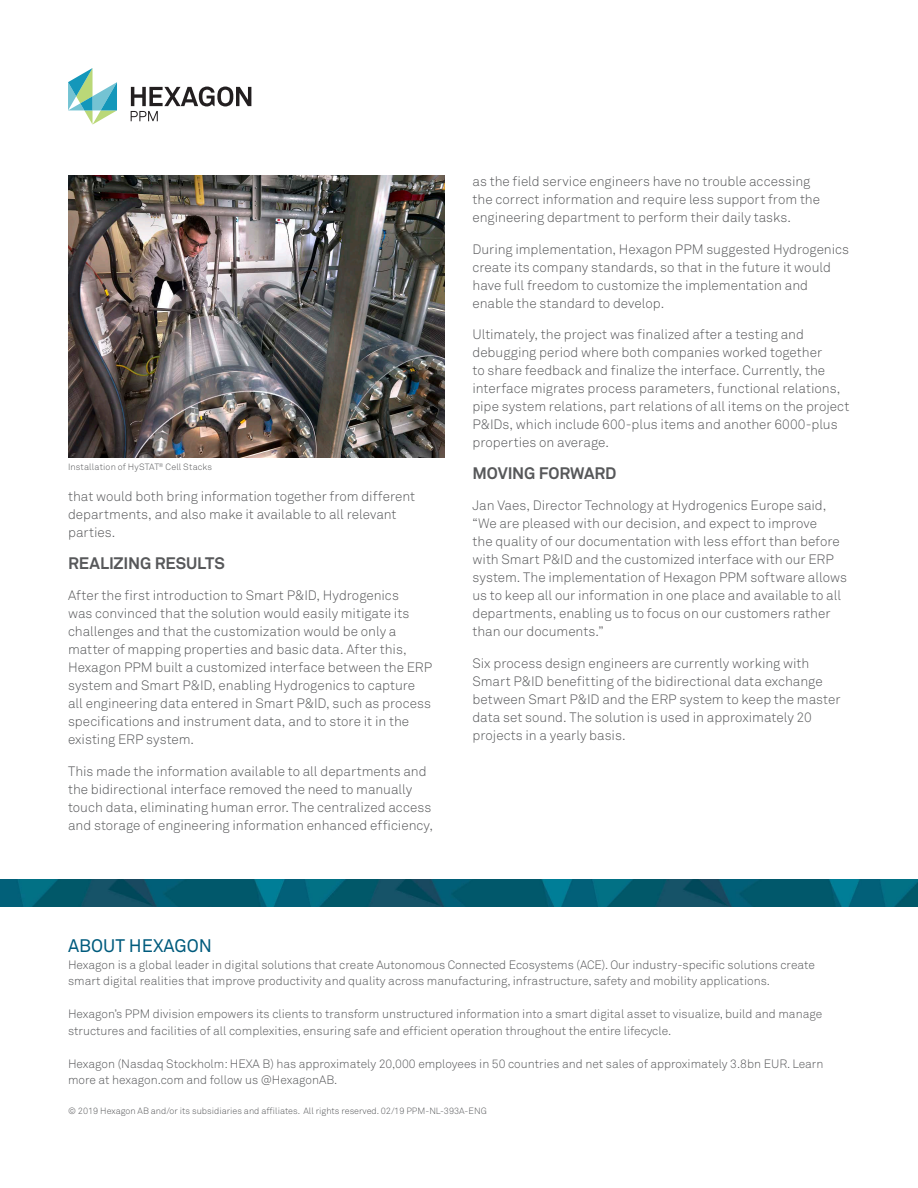
<style>
.page{position:relative;width:918px;height:1188px;background:#fff}
.page>*{position:absolute;margin:0;border:0;box-sizing:border-box;transform-origin:0 0}
.About_PPM{font:18px "Akkurat Pro";color:#005b7d}
.Heading_2{font:700 16.5px "Akkurat Pro";letter-spacing:-.01em;color:#57585a}
.Body_Copy{font:13.5px/18px "Akkurat Light Pro";color:#57585a}
.Boilerplate_Copy{font:12px/16.5px "Akkurat Light Pro";color:#57585a}
.Copyright{font:9px "Akkurat Light Pro";color:#57585a}
.Body_Copy-2{font:9px "Akkurat Light Pro";letter-spacing:.015em;color:#57585a}
</style>
<div class="page">
<svg style="left:68px;top:68px;width:49px;height:57px"></svg>
<svg style="left:131px;top:87px;width:120px;height:34px"></svg>
<img style="left:0;top:879px;width:918px;height:27px">
<img style="left:68px;top:176px;width:376px;height:281px">
<p class="Body_Copy-2" style="left:68px;top:461px;width:146px">Installation of HySTAT<sup>®</sup> Cell Stacks</p>
<p class="Body_Copy" style="left:68px;top:488px;width:349px">that would both bring information together from different departments, and also make it available to all relevant parties.</p>
<p class="Heading_2" style="left:68px;top:553px;width:158px">REALIZING RESULTS</p>
<p class="Body_Copy" style="left:68px;top:587px;width:366px">After the first introduction to Smart P&amp;ID, Hydrogenics<br>was convinced that the solution would easily mitigate its challenges and that the customization would be only a matter of mapping properties and basic data. After this, Hexagon PPM built a customized interface between the ERP system and Smart P&amp;ID, enabling Hydrogenics to capture all engineering data entered in Smart P&amp;ID, such as process specifications and instrument data, and to store it in the existing ERP system.</p>
<p class="Body_Copy" style="left:68px;top:762px;width:367px">This made the information available to all departments and the bidirectional interface removed the need to manually touch data, eliminating human error. The centralized access and storage of engineering information enhanced efficiency,</p>
<p class="Body_Copy" style="left:472px;top:173px;width:349px">as the field service engineers have no trouble accessing the correct information and require less support from the engineering department to perform their daily tasks.</p>
<p class="Body_Copy" style="left:472px;top:240px;width:378px">During implementation, Hexagon PPM suggested Hydrogenics create its company standards, so that in the future it would have full freedom to customize the implementation and enable the standard to develop.</p>
<p class="Body_Copy" style="left:472px;top:326px;width:378px">Ultimately, the project was finalized after a testing and debugging period where both companies worked together<br>to share feedback and finalize the interface. Currently, the interface migrates process parameters, functional relations, pipe system relations, part relations of all items on the project P&amp;IDs, which include 600-plus items and another 6000-plus properties on average.</p>
<p class="Heading_2" style="left:472px;top:463px;width:146px">MOVING FORWARD</p>
<p class="Body_Copy" style="left:472px;top:497px;width:376px">Jan Vaes, Director Technology at Hydrogenics Europe said, “We are pleased with our decision, and expect to improve<br>the quality of our documentation with less effort than before with Smart P&amp;ID and the customized interface with our ERP system. The implementation of Hexagon PPM software allows us to keep all our information in one place and available to all departments, enabling us to focus on our customers rather than our documents.”</p>
<p class="Body_Copy" style="left:472px;top:654px;width:370px">Six process design engineers are currently working with Smart P&amp;ID benefitting of the bidirectional data exchange between Smart P&amp;ID and the ERP system to keep the master data set sound. The solution is used in approximately 20 projects in a yearly basis.</p>
<p class="About_PPM" style="left:68px;top:936px;width:145px">ABOUT HEXAGON</p>
<p class="Boilerplate_Copy" style="left:68px;top:957px;width:749px">Hexagon is a global leader in digital solutions that create Autonomous Connected Ecosystems (ACE). Our industry-specific solutions create smart digital realities that improve productivity and quality across manufacturing, infrastructure, safety and mobility applications.</p>
<p class="Boilerplate_Copy" style="left:68px;top:1006px;width:756px">Hexagon’s PPM division empowers its clients to transform unstructured information into a smart digital asset to visualize, build and manage structures and facilities of all complexities, ensuring safe and efficient operation throughout the entire lifecycle.</p>
<p class="Boilerplate_Copy" style="left:68px;top:1056px;width:757px">Hexagon (Nasdaq Stockholm: HEXA B) has approximately 20,000 employees in 50 countries and net sales of approximately 3.8bn EUR. Learn more at hexagon.com and follow us @HexagonAB.</p>
<p class="Copyright" style="left:68px;top:1106px;width:420px">© 2019 Hexagon AB and/or its subsidiaries and affiliates. All rights reserved. 02/19 PPM-NL-393A-ENG</p>
</div>
